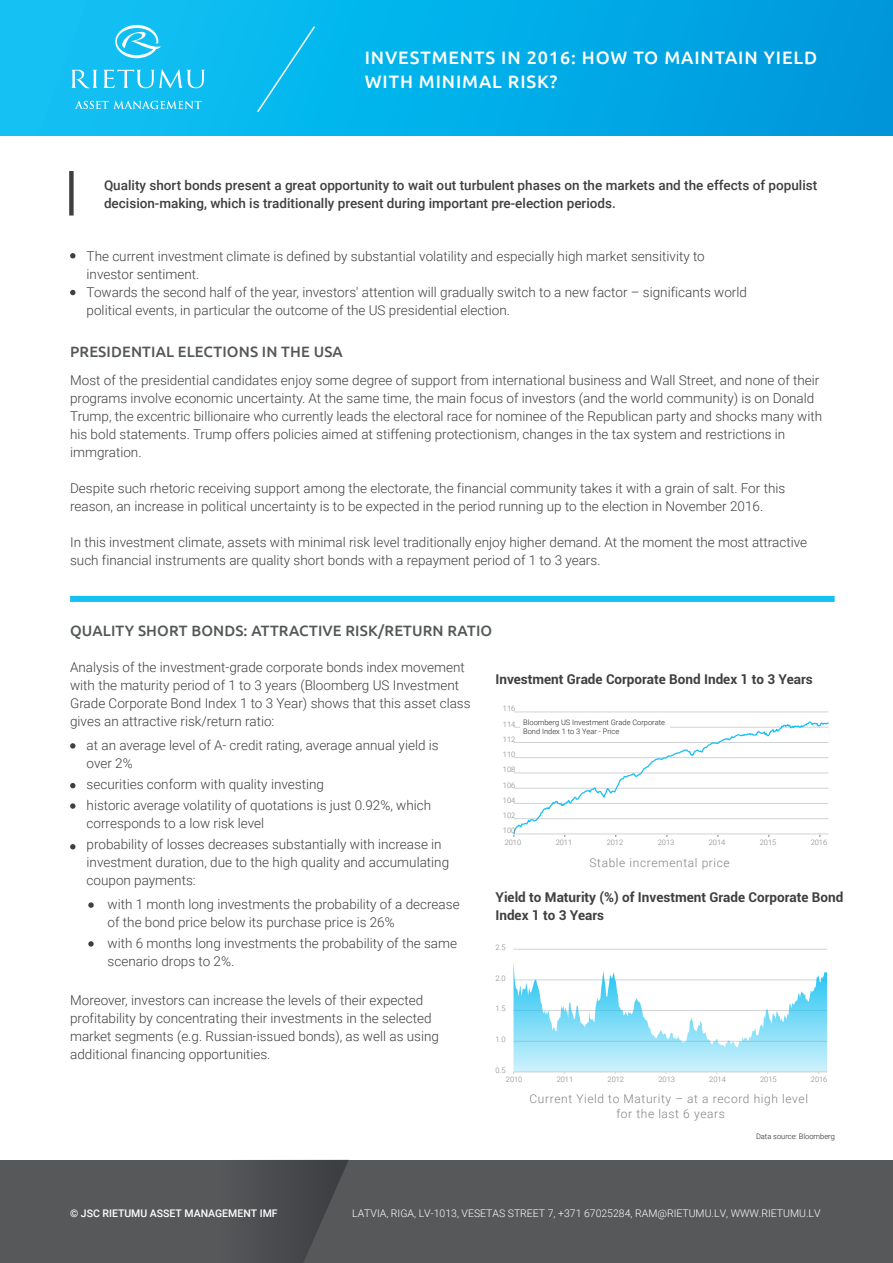
<style>
.page{position:relative;width:893px;height:1263px;background:#fff}
.page>*{position:absolute;margin:0;border:0;box-sizing:border-box;transform-origin:0 0}
.t1{font:500 18px/24px "Ubuntu";letter-spacing:.05em;color:#fff}
.t2{font:500 15px "Ubuntu";letter-spacing:.01em;color:#545758}
.t3{font:300 13.5px/18px "Roboto";color:#3f3f40}
.t4{font:500 13.5px/18px "Roboto";color:#3f3f40}
.t5{font:700 13.5px/18px "Roboto";color:#3f3f40}
.t6{font:300 12px/15px "Roboto";letter-spacing:.05em;color:#808285;text-align:center}
.t7{font:300 10.5px "Roboto";color:#fff}
.t8{font:500 10.5px "Roboto";color:#fff}
.t9{font:300 7.5px "Roboto";letter-spacing:.005em;color:#808285}
.t10{font:300 7.5px/9px "Roboto";color:#231f20}
</style>
<div class="page">
<div style="left:0;top:0;width:893px;height:135px;background:linear-gradient(to right,#10c6f6,#0099dc)"></div>
<div style="left:256px;top:25px;width:61px;height:89px;background:#06b9ee"></div>
<div style="left:70px;top:596px;width:765px;height:6px;background:#15c0f2"></div>
<svg style="left:70px;top:253px;width:6px;height:5px"></svg>
<svg style="left:70px;top:290px;width:6px;height:5px"></svg>
<div style="left:69px;top:171px;width:5px;height:44px;background:#3f3f40"></div>
<svg style="left:70px;top:743px;width:6px;height:6px"></svg>
<svg style="left:70px;top:783px;width:6px;height:5px"></svg>
<svg style="left:70px;top:803px;width:6px;height:6px"></svg>
<svg style="left:88px;top:941px;width:6px;height:5px"></svg>
<svg style="left:88px;top:902px;width:6px;height:6px"></svg>
<hr style="left:514px;top:711px;width:314px;height:1px;background:#d1d2d4">
<svg style="left:513px;top:721px;width:316px;height:116px"></svg>
<div style="left:520px;top:720px;width:150px;height:13px;background:#fff"></div>
<hr style="left:513px;top:949px;width:314px;height:1px;background:#d1d2d4">
<svg style="left:513px;top:962px;width:314px;height:112px"></svg>
<svg style="left:70px;top:844px;width:6px;height:5px"></svg>
<div style="left:0;top:1160px;width:893px;height:103px;background:#57585a"></div>
<svg style="left:263px;top:1160px;width:86px;height:103px"></svg>
<svg style="left:71px;top:70px;width:26px;height:18px"></svg>
<svg style="left:104px;top:69px;width:101px;height:19px;background:#46ccf3"></svg>
<svg style="left:115px;top:24px;width:46px;height:35px"></svg>
<svg style="left:75px;top:101px;width:127px;height:8px"></svg>
<h1 class="t1" style="left:365px;top:45px;width:454px">INVESTMENTS IN 2016: HOW TO MAINTAIN YIELD<br>WITH MINIMAL RISK?</h1>
<p class="t4" style="left:104px;top:176px;width:715px">Quality short bonds present a great opportunity to wait out turbulent phases on the markets and the effects of populist decision-making, which is traditionally present during important pre-election periods.</p>
<p class="t3" style="left:87px;top:246px;width:662px">The current investment climate is defined by substantial volatility and especially high market sensitivity to investor sentiment.<br>Towards the second half of the year, investors' attention will gradually switch to a new factor – significants world political events, in particular the outcome of the US presidential election.</p>
<p class="t2" style="left:70px;top:342px;width:274px">PRESIDENTIAL ELECTIONS IN THE USA</p>
<p class="t3" style="left:70px;top:371px;width:753px">Most of the presidential candidates enjoy some degree of support from international business and Wall Street, and none of their programs involve economic uncertainty. At the same time, the main focus of investors (and the world community) is on Donald Trump, the excentric billionaire who currently leads the electoral race for nominee of the Republican party and shocks many with his bold statements. Trump offers policies aimed at stiffening protectionism, changes in the tax system and restrictions in immgration.</p>
<p class="t3" style="left:70px;top:479px;width:717px">Despite such rhetoric receiving support among the electorate, the financial community takes it with a grain of salt. For this reason, an increase in political uncertainty is to be expected in the period running up to the election in November 2016.</p>
<p class="t3" style="left:70px;top:533px;width:739px">In this investment climate, assets with minimal risk level traditionally enjoy higher demand. At the moment the most attractive such financial instruments are quality short bonds with a repayment period of 1 to 3 years.</p>
<p class="t2" style="left:70px;top:621px;width:424px">QUALITY SHORT BONDS: ATTRACTIVE RISK/RETURN RATIO</p>
<p class="t3" style="left:70px;top:657px;width:402px">Analysis of the investment-grade corporate bonds index movement with the maturity period of 1 to 3 years (Bloomberg US Investment Grade Corporate Bond Index 1 to 3 Year) shows that this asset class gives an attractive risk/return ratio:</p>
<p class="t3" style="left:87px;top:735px;width:354px">at an average level of A- credit rating, average annual yield is over 2%</p>
<p class="t3" style="left:87px;top:773px;width:346px;line-height:21px">securities conform with quality investing<br>historic average volatility of quotations is just 0.92%, which</p>
<p class="t3" style="left:87px;top:812px;width:357px;line-height:21px">corresponds to a low risk level<br>probability of losses decreases substantially with increase in</p>
<p class="t3" style="left:87px;top:852px;width:364px">investment duration, due to the high quality and accumulating coupon payments:</p>
<p class="t3" style="left:108px;top:894px;width:354px">with 1 month long investments the probability of a decrease of the bond price below its purchase price is 26%</p>
<p class="t3" style="left:108px;top:933px;width:351px">with 6 months long investments the probability of the same scenario drops to 2%.</p>
<p class="t3" style="left:70px;top:990px;width:370px">Moreover, investors can increase the levels of their expected profitability by concentrating their investments in the selected market segments (e.g. Russian-issued bonds), as well as using additional financing opportunities.</p>
<p class="t5" style="left:495px;top:670px;width:319px">Investment Grade Corporate Bond Index 1 to 3 Years</p>
<p class="t9" style="left:503px;top:703px;width:14px">116</p>
<p class="t10" style="left:523px;top:717px;width:143px">Bloomberg US Investment Grade Corporate<br>Bond Index 1 to 3 Year - Price</p>
<p class="t9" style="left:503px;top:719px;width:14px">114</p>
<p class="t9" style="left:503px;top:734px;width:14px">112</p>
<p class="t9" style="left:503px;top:749px;width:14px">110</p>
<p class="t9" style="left:503px;top:764px;width:14px">108</p>
<p class="t9" style="left:503px;top:780px;width:14px">106</p>
<p class="t9" style="left:503px;top:795px;width:14px">104</p>
<p class="t9" style="left:503px;top:810px;width:14px">102</p>
<p class="t9" style="left:503px;top:825px;width:14px">100</p>
<p class="t9" style="left:505px;top:837px;width:18px">2010</p>
<p class="t9" style="left:556px;top:837px;width:18px">2011</p>
<p class="t9" style="left:607px;top:837px;width:18px">2012</p>
<p class="t9" style="left:658px;top:837px;width:18px">2013</p>
<p class="t9" style="left:709px;top:837px;width:18px">2014</p>
<p class="t9" style="left:760px;top:837px;width:18px">2015</p>
<p class="t9" style="left:811px;top:837px;width:18px">2016</p>
<p class="t6" style="left:590px;top:854px;width:142px">Stable incremental price</p>
<p class="t5" style="left:495px;top:887px;width:349px">Yield to Maturity (%) of Investment Grade Corporate Bond<br>Index 1 to 3 Years</p>
<p class="t9" style="left:495px;top:942px;width:12px">2.5</p>
<p class="t9" style="left:495px;top:972px;width:12px">2.0</p>
<p class="t9" style="left:495px;top:1003px;width:12px">1.5</p>
<p class="t9" style="left:495px;top:1034px;width:12px">1.0</p>
<p class="t9" style="left:495px;top:1065px;width:12px">0.5</p>
<p class="t9" style="left:506px;top:1074px;width:18px">2010</p>
<p class="t9" style="left:557px;top:1074px;width:18px">2011</p>
<p class="t9" style="left:607px;top:1074px;width:18px">2012</p>
<p class="t9" style="left:658px;top:1074px;width:18px">2013</p>
<p class="t9" style="left:709px;top:1074px;width:18px">2014</p>
<p class="t9" style="left:760px;top:1074px;width:18px">2015</p>
<p class="t9" style="left:811px;top:1074px;width:18px">2016</p>
<p class="t6" style="left:530px;top:1090px;width:280px">Current Yield to Maturity – at a record high level for the last 6 years</p>
<p class="t10" style="left:756px;top:1131px;width:80px">Data source: Bloomberg</p>
<p class="t7" style="left:365px;top:1204px;width:459px">ЛАТВИЯ, РИГА, LV-1013, УЛ. ВЕСЕТАС 7, +371 67025284, RAM@RIETUMU.LV, WWW.RIETUMU.LV</p>
<p class="t8" style="left:70px;top:1204px;width:201px">© AS RIETUMU ASSET MANAGEMENT IPS</p>
<p class="t8" style="left:70px;top:1206px;width:209px">© JSC RIETUMU ASSET MANAGEMENT IMF</p>
<p class="t7" style="left:352px;top:1206px;width:470px">LATVIA, RIGA, LV-1013, VESETAS STREET 7, +371 67025284, RAM@RIETUMU.LV, WWW.RIETUMU.LV</p>
</div>
